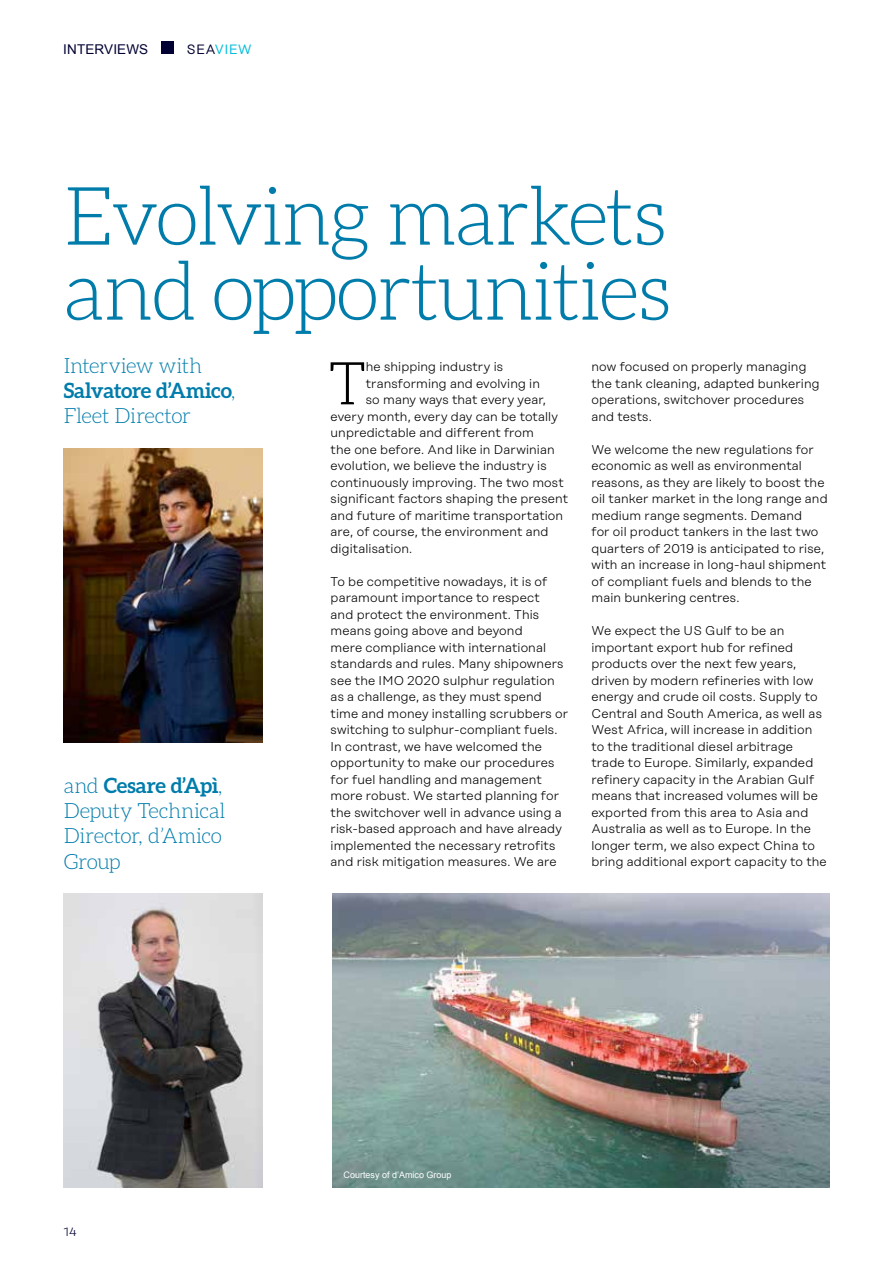
<style>
.page{position:relative;width:893px;height:1263px;background:#fff}
.page>*{position:absolute;margin:0;border:0;box-sizing:border-box;transform-origin:0 0}
.t1{font:300 81px/75px "Aleo";letter-spacing:-.03em;color:#007cab}
.t2{font:300 59.4px "Aleo";color:#000}
.t3{font:300 21px/25.2px "Aleo";letter-spacing:-.015em;color:#007cab}
.t4{font:13.5px "Arial";letter-spacing:.01em;color:#003}
.t5{font:13.5px "Rational Display";letter-spacing:.01em;color:#00bcda}
.t6{font:300 12.75px/16.5px "Rational Display";letter-spacing:.01em;color:#000}
.t7{font:300 12px "Rational Display";color:#003}
.t8{font:9px "Arial";color:#fff}
.s1{color:#003}
.s2{font-weight:700}
</style>
<div class="page">
<img style="left:332px;top:894px;width:497px;height:293px">
<img style="left:64px;top:448px;width:199px;height:294px">
<div style="left:161px;top:41px;width:13px;height:13px;background:#003"></div>
<img style="left:64px;top:894px;width:199px;height:293px">
<p class="t4" style="left:63px;top:41px;width:86px">INTERVIEWS</p>
<p class="t5" style="left:186px;top:42px;width:67px"><span class="s1">SEA</span>VIEW</p>
<h1 class="t1" style="left:64px;top:178px;width:609px">Evolving markets and opportunities</h1>
<h2 class="t2" style="left:329px;top:351px;width:39px">T</h2>
<p class="t6" style="left:366px;top:359px;width:139px">he shipping industry is</p>
<h3 class="t3" style="left:64px;top:353px;width:173px">Interview with<br><span class="s2">Salvatore d’Amico</span>,<br>Fleet Director</h3>
<p class="t6" style="left:591px;top:359px;width:230px">now focused on properly managing the tank cleaning, adapted bunkering operations, switchover procedures and tests.</p>
<p class="t6" style="left:591px;top:441px;width:238px">We welcome the new regulations for economic as well as environmental reasons, as they are likely to boost the oil tanker market in the long range and medium range segments. Demand<br>for oil product tankers in the last two quarters of 2019 is anticipated to rise, with an increase in long-haul shipment of compliant fuels and blends to the main bunkering centres.</p>
<p class="t6" style="left:591px;top:623px;width:237px">We expect the US Gulf to be an important export hub for refined products over the next few years, driven by modern refineries with low energy and crude oil costs. Supply to Central and South America, as well as West Africa, will increase in addition to the traditional diesel arbitrage trade to Europe. Similarly, expanded refinery capacity in the Arabian Gulf means that increased volumes will be exported from this area to Asia and Australia as well as to Europe. In the longer term, we also expect China to bring additional export capacity to the</p>
<p class="t6" style="left:366px;top:375px;width:176px">transforming and evolving in</p>
<p class="t6" style="left:366px;top:392px;width:182px">so many ways that every year,</p>
<p class="t6" style="left:331px;top:408px;width:229px">every month, every day can be totally</p>
<p class="t6" style="left:331px;top:425px;width:205px">unpredictable and different from</p>
<p class="t6" style="left:331px;top:441px;width:226px">the one before. And like in Darwinian</p>
<p class="t6" style="left:331px;top:458px;width:218px">evolution, we believe the industry is</p>
<p class="t6" style="left:331px;top:474px;width:235px">continuously improving. The two most</p>
<p class="t6" style="left:331px;top:491px;width:239px">significant factors shaping the present</p>
<p class="t6" style="left:331px;top:507px;width:234px">and future of maritime transportation</p>
<p class="t6" style="left:331px;top:524px;width:219px">are, of course, the environment and</p>
<p class="t6" style="left:331px;top:540px;width:83px">digitalisation.</p>
<p class="t6" style="left:331px;top:573px;width:239px">To be competitive nowadays, it is of paramount importance to respect<br>and protect the environment. This means going above and beyond<br>mere compliance with international standards and rules. Many shipowners see the IMO 2020 sulphur regulation as a challenge, as they must spend time and money installing scrubbers or switching to sulphur-compliant fuels.<br>In contrast, we have welcomed the opportunity to make our procedures for fuel handling and management more robust. We started planning for the switchover well in advance using a risk-based approach and have already implemented the necessary retrofits and risk mitigation measures. We are</p>
<h3 class="t3" style="left:64px;top:773px;width:163px">and <span class="s2">Cesare d’Apì</span>,<br>Deputy Technical<br>Director, d’Amico<br>Group</h3>
<p class="t7" style="left:64px;top:1225px;width:14px">14</p>
<p class="t8" style="left:344px;top:1169px;width:110px">Courtesy of d’Amico Group</p>
</div>
